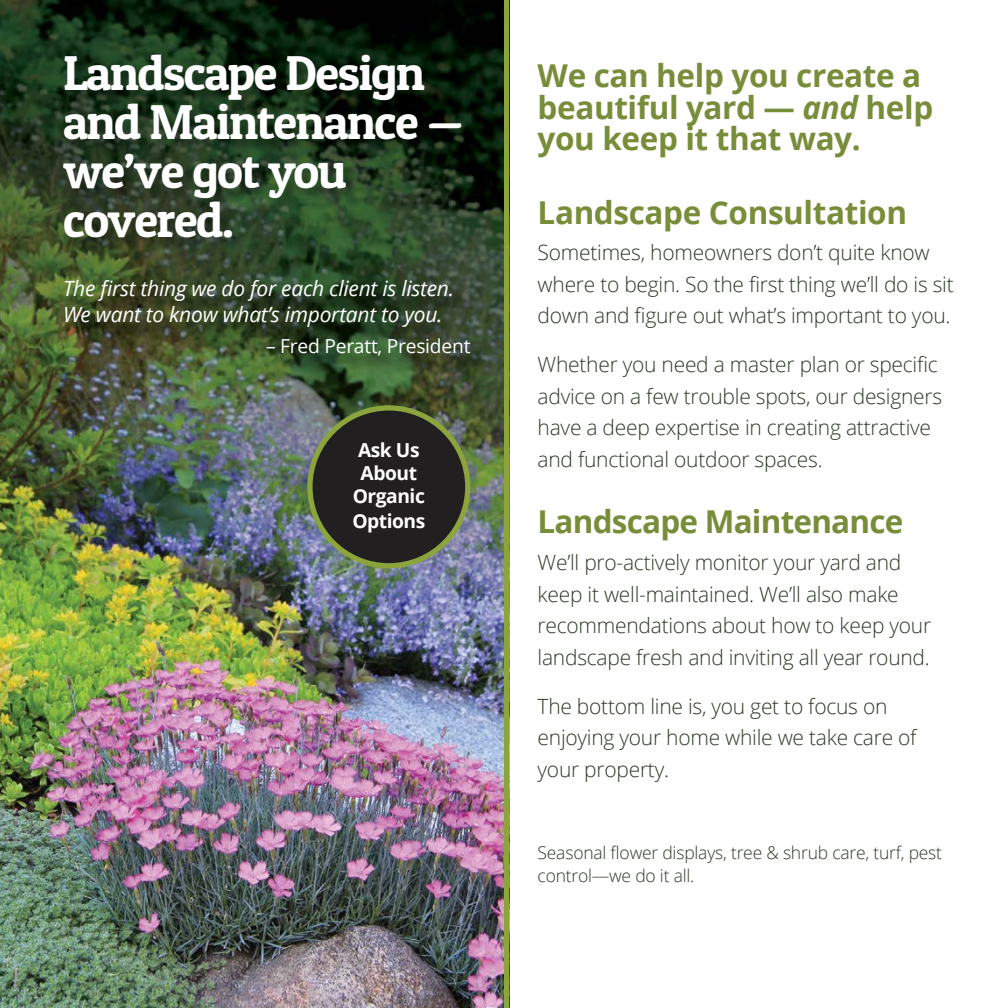
<style>
.page{position:relative;width:1008px;height:1008px;background:#fff}
.page>*{position:absolute;margin:0;border:0;box-sizing:border-box;transform-origin:0 0}
.t1{font:49px/49px "Patua One";letter-spacing:-.03em;color:#fff}
.t2{font:700 31.5px/31.5px "Open Sans";letter-spacing:-.01em;color:#788d39}
.t3{font:300 21px/31.5px "Open Sans";letter-spacing:-.01em;color:#2e3828}
.t4{font:italic 21px/26.2px "Open Sans";letter-spacing:-.01em;color:#fff}
.t5{font:700 19.25px/23.1px "Open Sans";letter-spacing:-.025em;color:#fff;text-align:center}
.t6{font:19.25px "Open Sans";letter-spacing:-.01em;color:#fff}
.t7{font:300 17.5px/22.8px "Open Sans";letter-spacing:-.01em;color:#2e3828}
.s1{font-style:italic}
</style>
<div class="page">
<img style="left:0;top:0;width:504px;height:1008px">
<div style="left:63px;top:54px;width:413px;height:198px;background:#000;opacity:.35"></div>
<div style="left:68px;top:283px;width:423px;height:93px;background:#000;opacity:.75"></div>
<div style="left:504px;top:0;width:5px;height:1008px;background:#8ba43c"></div>
<div style="left:310px;top:408px;width:158px;height:158px;background:#221f20;border-radius:50%"></div>
<div style="left:307px;top:405px;width:163px;height:163px;border:5px solid #8ba43c;border-radius:50%"></div>
<h1 class="t1" style="left:63px;top:47px;width:402px">Landscape Design and Maintenance — we’ve got you covered.</h1>
<p class="t4" style="left:63px;top:274px;width:393px">The first thing we do for each client is listen.<br>We want to know what’s important to you.</p>
<p class="t6" style="left:266px;top:333px;width:206px">– Fred Peratt, President</p>
<p class="t5" style="left:353px;top:438px;width:74px">Ask Us<br>About<br>Organic</p>
<p class="t5" style="left:352px;top:509px;width:74px">Options</p>
<h2 class="t2" style="left:538px;top:59px;width:397px">We can help you create a beautiful yard — <span class="s1">and</span> help you keep it that way.</h2>
<h2 class="t2" style="left:538px;top:196px;width:371px">Landscape Consultation</h2>
<p class="t3" style="left:538px;top:236px;width:418px">Sometimes, homeowners don’t quite know where to begin. So the first thing we’ll do is sit down and figure out what’s important to you.</p>
<p class="t3" style="left:538px;top:348px;width:406px">Whether you need a master plan or specific advice on a few trouble spots, our designers have a deep expertise in creating attractive and functional outdoor spaces.</p>
<h2 class="t2" style="left:538px;top:505px;width:367px">Landscape Maintenance</h2>
<p class="t3" style="left:538px;top:546px;width:395px">We’ll pro-actively monitor your yard and keep it well-maintained. We’ll also make recommendations about how to keep your landscape fresh and inviting all year round.</p>
<p class="t3" style="left:538px;top:690px;width:380px">The bottom line is, you get to focus on enjoying your home while we take care of your property.</p>
<p class="t7" style="left:538px;top:841px;width:406px">Seasonal flower displays, tree &amp; shrub care, turf, pest control—we do it all.</p>
</div>
